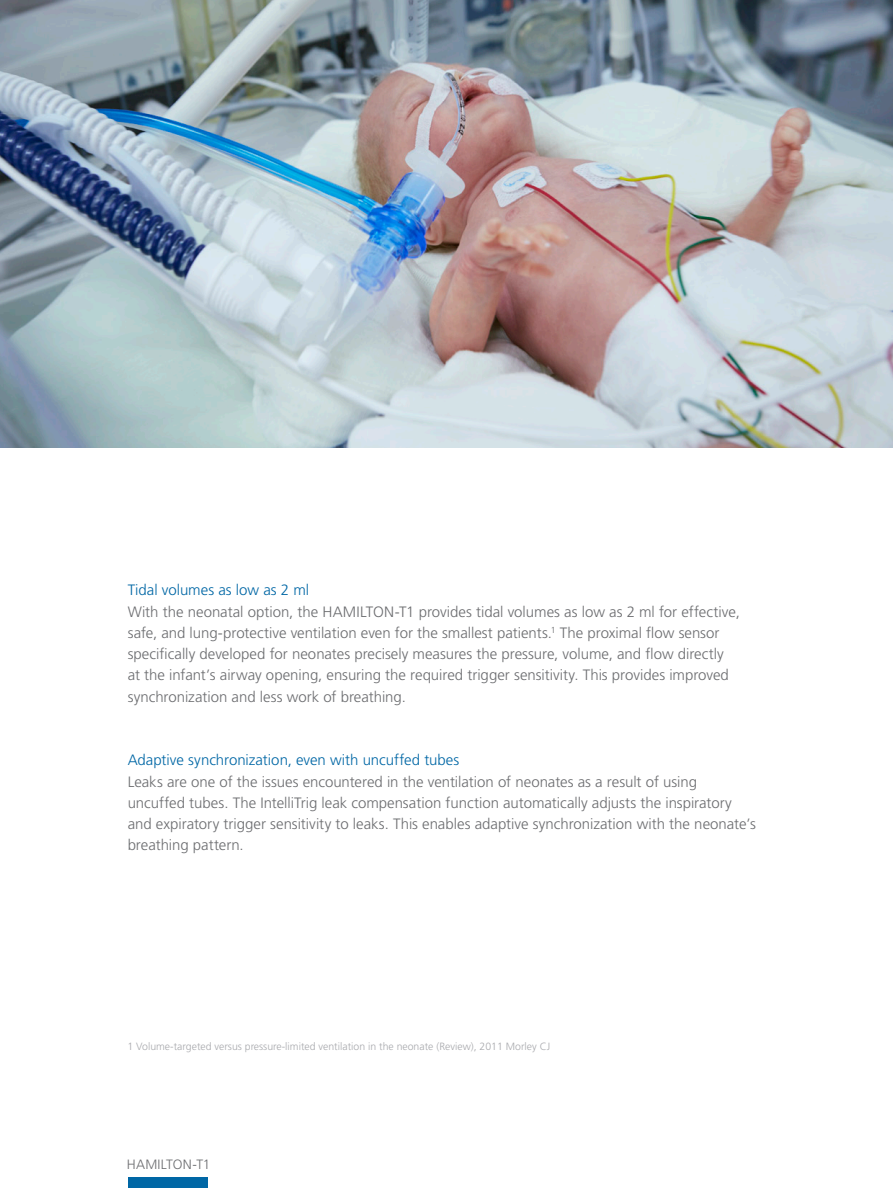
<style>
.page{position:relative;width:893px;height:1188px;background:#fff}
.page>*{position:absolute;margin:0;border:0;box-sizing:border-box;transform-origin:0 0}
.t1{font:300 15px/21.3px "Frutiger LT Std";color:#6c6d70}
.t2{font:300 15px "Frutiger LT Std";color:#0067a5}
.t3{font:300 13.5px "Frutiger LT Std";letter-spacing:.015em;color:#6c6d70}
.t4{font:300 10.5px "Frutiger LT Std";color:#a8a9ad}
</style>
<div class="page">
<img style="left:0;top:0;width:893px;height:447px">
<div style="left:128px;top:1177px;width:79px;height:11px;background:#0067a5"></div>
<p class="t2" style="left:128px;top:582px;width:183px">Tidal volumes as low as 2 ml</p>
<p class="t1" style="left:128px;top:601px;width:614px">With the neonatal option, the HAMILTON-T1 provides tidal volumes as low as 2 ml for effective, safe, and lung-protective ventilation even for the smallest patients.<sup>1</sup> The proximal flow sensor specifically developed for neonates precisely measures the pressure, volume, and flow directly at the infant’s airway opening, ensuring the required trigger sensitivity. This provides improved synchronization and less work of breathing.</p>
<p class="t2" style="left:128px;top:752px;width:333px">Adaptive synchronization, even with uncuffed tubes</p>
<p class="t1" style="left:128px;top:771px;width:630px">Leaks are one of the issues encountered in the ventilation of neonates as a result of using uncuffed tubes. The IntelliTrig leak compensation function automatically adjusts the inspiratory and expiratory trigger sensitivity to leaks. This enables adaptive synchronization with the neonate’s breathing pattern.</p>
<p class="t4" style="left:128px;top:1040px;width:424px">1 Volume-targeted versus pressure-limited ventilation in the neonate (Review), 2011 Morley CJ</p>
<p class="t3" style="left:127px;top:1157px;width:85px">HAMILTON-T1</p>
</div>
